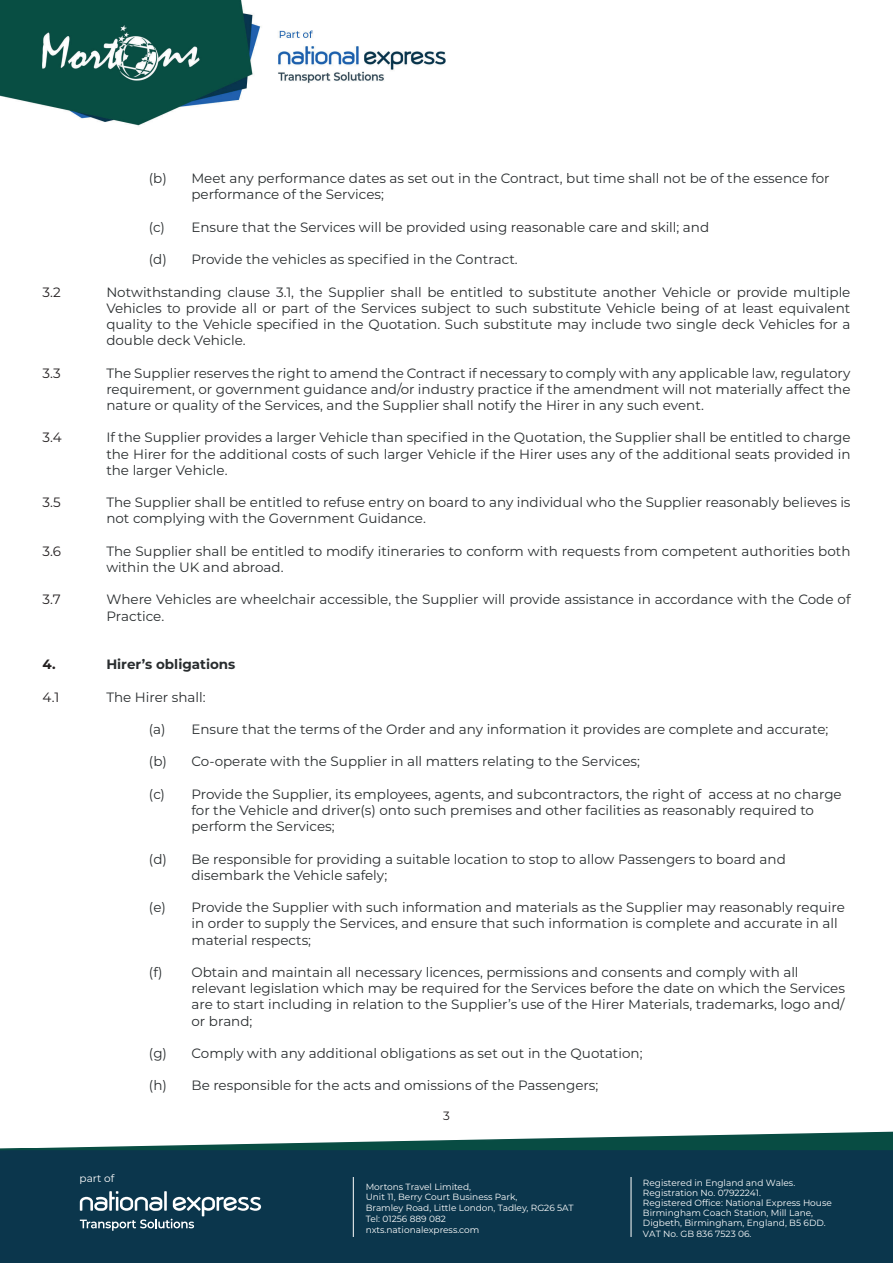
<style>
.page{position:relative;width:893px;height:1263px;background:#fff}
.page>*{position:absolute;margin:0;border:0;box-sizing:border-box;transform-origin:0 0}
.t1{font:13.5px/16.2px "Montserrat";color:#292d2f}
.t2{font:13.5px "Montserrat";color:#231f20}
.t3{font:700 13.5px "Montserrat";color:#292d2f}
.t4{font:700 13.5px "Montserrat";color:#231f20}
.t5{font:12px "Montserrat";color:#231f20}
.t6{font:10.5px "Montserrat";color:#fff}
.t7{font:9px/10.2px "Montserrat";color:#fff}
</style>
<div class="page">
<div style="left:0;top:1150px;width:893px;height:113px;background:#0b364c"></div>
<hr style="left:353px;top:1177px;width:1px;height:60px;background:#fff">
<hr style="left:631px;top:1177px;width:1px;height:60px;background:#fff">
<img style="left:0;top:0;width:446px;height:126px">
<svg style="left:0;top:1131px;width:893px;height:19px"></svg>
<svg style="left:80px;top:1191px;width:181px;height:40px"></svg>
<p class="t2" style="left:43px;top:282px;width:20px">3.2</p>
<p class="t2" style="left:43px;top:363px;width:20px">3.3</p>
<p class="t2" style="left:43px;top:428px;width:21px">3.4</p>
<p class="t2" style="left:43px;top:493px;width:20px">3.5</p>
<p class="t2" style="left:43px;top:542px;width:20px">3.6</p>
<p class="t2" style="left:43px;top:590px;width:20px">3.7</p>
<p class="t4" style="left:43px;top:655px;width:15px">4.</p>
<p class="t2" style="left:43px;top:687px;width:18px">4.1</p>
<p class="t1" style="left:191px;top:170px;width:640px;text-indent:-43px">(b) Meet any performance dates as set out in the Contract, but time shall not be of the essence for performance of the Services;</p>
<p class="t1" style="left:149px;top:218px;width:562px">(c) Ensure that the Services will be provided using reasonable care and skill; and</p>
<p class="t1" style="left:149px;top:251px;width:370px">(d) Provide the vehicles as specified in the Contract.</p>
<p class="t1" style="left:106px;top:283px;width:746px;text-align:justify">Notwithstanding clause 3.1, the Supplier shall be entitled to substitute another Vehicle or provide multiple Vehicles to provide all or part of the Services subject to such substitute Vehicle being of at least equivalent quality to the Vehicle specified in the Quotation. Such substitute may include two single deck Vehicles for a double deck Vehicle.</p>
<p class="t1" style="left:106px;top:364px;width:746px;text-align:justify">The Supplier reserves the right to amend the Contract if necessary to comply with any applicable law, regulatory requirement, or government guidance and/or industry practice if the amendment will not materially affect the nature or quality of the Services, and the Supplier shall notify the Hirer in any such event.</p>
<p class="t1" style="left:106px;top:429px;width:746px;text-align:justify">If the Supplier provides a larger Vehicle than specified in the Quotation, the Supplier shall be entitled to charge the Hirer for the additional costs of such larger Vehicle if the Hirer uses any of the additional seats provided in the larger Vehicle.</p>
<p class="t1" style="left:106px;top:494px;width:746px">The Supplier shall be entitled to refuse entry on board to any individual who the Supplier reasonably believes is not complying with the Government Guidance.</p>
<p class="t1" style="left:106px;top:542px;width:746px">The Supplier shall be entitled to modify itineraries to conform with requests from competent authorities both within the UK and abroad.</p>
<p class="t1" style="left:106px;top:591px;width:746px">Where Vehicles are wheelchair accessible, the Supplier will provide assistance in accordance with the Code of<br>Practice.</p>
<p class="t3" style="left:106px;top:655px;width:131px">Hirer’s obligations</p>
<p class="t1" style="left:106px;top:688px;width:101px">The Hirer shall:</p>
<p class="t1" style="left:149px;top:721px;width:681px">(a) Ensure that the terms of the Order and any information it provides are complete and accurate;</p>
<p class="t1" style="left:149px;top:753px;width:493px">(b) Co-operate with the Supplier in all matters relating to the Services;</p>
<p class="t1" style="left:191px;top:785px;width:652px;text-indent:-43px">(c) Provide the Supplier, its employees, agents, and subcontractors, the right of access at no charge for the Vehicle and driver(s) onto such premises and other facilities as reasonably required to perform the Services;</p>
<p class="t1" style="left:191px;top:850px;width:596px;text-indent:-43px">(d) Be responsible for providing a suitable location to stop to allow Passengers to board and disembark the Vehicle safely;</p>
<p class="t1" style="left:191px;top:899px;width:655px;text-indent:-43px">(e) Provide the Supplier with such information and materials as the Supplier may reasonably require in order to supply the Services, and ensure that such information is complete and accurate in all material respects;</p>
<p class="t1" style="left:191px;top:964px;width:655px;text-indent:-43px">(f) Obtain and maintain all necessary licences, permissions and consents and comply with all relevant legislation which may be required for the Services before the date on which the Services are to start including in relation to the Supplier’s use of the Hirer Materials, trademarks, logo and/ or brand;</p>
<p class="t1" style="left:149px;top:1045px;width:495px">(g) Comply with any additional obligations as set out in the Quotation;</p>
<p class="t1" style="left:149px;top:1077px;width:451px">(h) Be responsible for the acts and omissions of the Passengers;</p>
<p class="t5" style="left:443px;top:1107px;width:8px">3</p>
<p class="t6" style="left:80px;top:1170px;width:36px">part of</p>
<p class="t7" style="left:366px;top:1180px;width:209px;line-height:10.8px">Mortons Travel Limited,<br>Unit 11, Berry Court Business Park,<br>Bramley Road, Little London, Tadley, RG26 5AT<br>Tel: 01256 889 082<br>nxts.nationalexpress.com</p>
<p class="t7" style="left:643px;top:1177px;width:190px">Registered in England and Wales.<br>Registration No. 07922241.<br>Registered Office: National Express House Birmingham Coach Station, Mill Lane, Digbeth, Birmingham, England, B5 6DD.<br>VAT No. GB 836 7523 06.</p>
</div>
